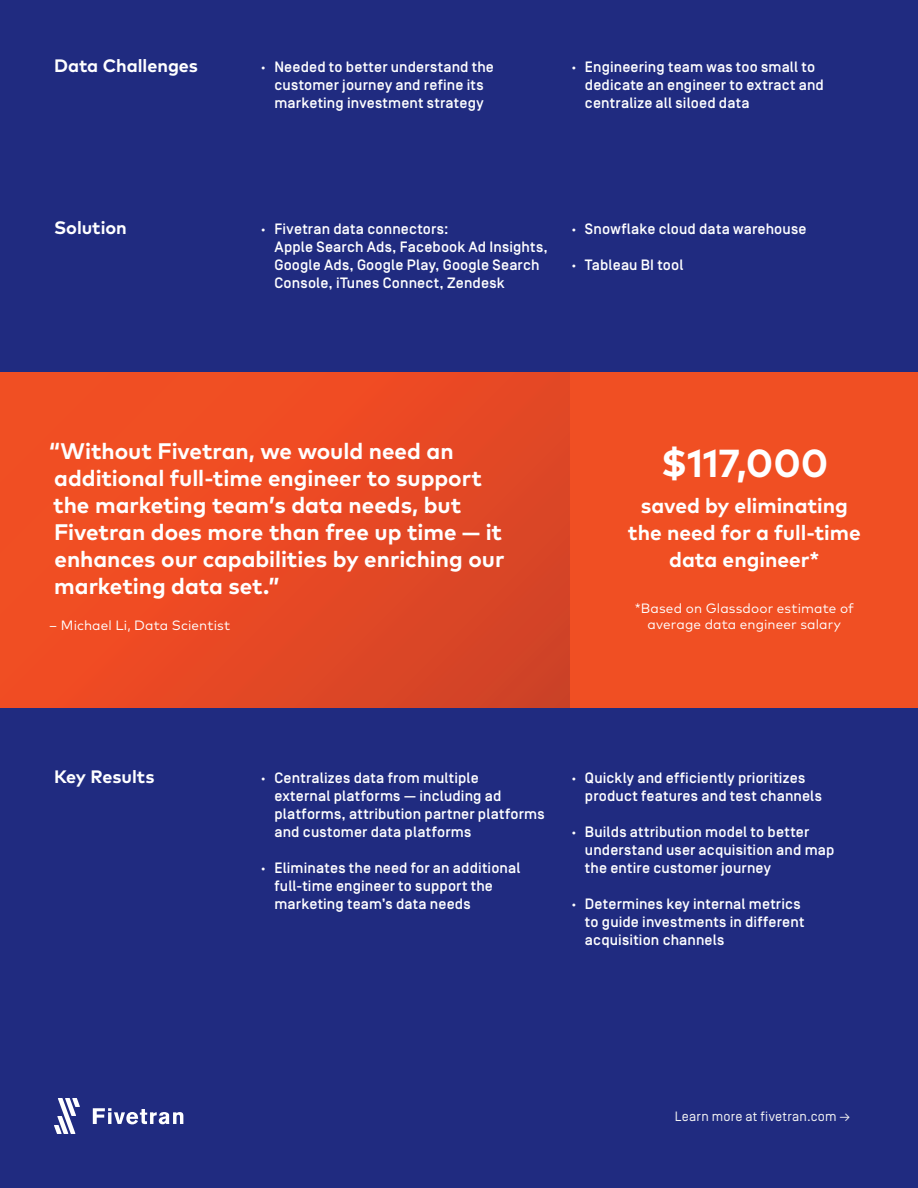
<style>
.page{position:relative;width:918px;height:1188px;background:#202b80}
.page>*{position:absolute;margin:0;border:0;box-sizing:border-box;transform-origin:0 0}
.t1{font:700 39px "FF Mark Pro";letter-spacing:-.005em;color:#fff}
.t2{font:700 22.5px/27px "FF Mark Pro";color:#fff}
.t3{font:700 21px/27px "FF Mark Pro";color:#fff;text-align:center}
.t4{font:700 18px "FF Mark Pro";color:#fff}
.t5{font:500 15px/18px "Simplon Norm";letter-spacing:.01em;color:#fff}
.t6{font:13.5px/16.2px "FF Mark Pro";letter-spacing:.01em;color:#fff;text-align:center}
.t7{font:13.5px "Simplon Norm";letter-spacing:.02em;color:#f4f4f4}
.s1{font-family:"FF Mark Pro";font-weight:700}
</style>
<div class="page">
<div style="left:0;top:372px;width:571px;height:336px;background:linear-gradient(to right,#f54f22,#da4526)"></div>
<div style="left:571px;top:372px;width:347px;height:336px;background:#f04f23"></div>
<svg style="left:93px;top:1108px;width:90px;height:16px"></svg>
<svg style="left:54px;top:1098px;width:26px;height:36px"></svg>
<p class="t4" style="left:54px;top:52px;width:146px">Data Challenges</p>
<p class="t4" style="left:54px;top:214px;width:74px">Solution</p>
<p class="t5" style="left:261px;top:58px;width:234px;text-align:center"><span class="s1">·</span> Needed to better understand the customer journey and refine its marketing investment strategy</p>
<p class="t5" style="left:585px;top:58px;width:240px;text-indent:-14px"><span class="s1">·</span> Engineering team was too small to dedicate an engineer to extract and centralize all siloed data</p>
<p class="t5" style="left:274px;top:220px;width:275px;text-indent:-14px"><span class="s1">·</span> Fivetran data connectors:<br>Apple Search Ads, Facebook Ad Insights, Google Ads, Google Play, Google Search Console, iTunes Connect, Zendesk</p>
<p class="t5" style="left:571px;top:220px;width:237px"><span class="s1">·</span> Snowflake cloud data warehouse</p>
<p class="t5" style="left:571px;top:256px;width:113px"><span class="s1">·</span> Tableau BI tool</p>
<h2 class="t2" style="left:49px;top:436px;width:457px">“Without Fivetran, we would need an additional full-time engineer to support the marketing team’s data needs, but Fivetran does more than free up time — it enhances our capabilities by enriching our marketing data set.”</h2>
<p class="t6" style="left:49px;top:616px;width:182px">– Michael Li, Data Scientist</p>
<h1 class="t1" style="left:660px;top:434px;width:170px">$117,000</h1>
<h3 class="t3" style="left:628px;top:490px;width:234px">saved by eliminating the need for a full-time data engineer*</h3>
<p class="t6" style="left:635px;top:599px;width:221px">*Based on Glassdoor estimate of average data engineer salary</p>
<p class="t4" style="left:54px;top:763px;width:102px">Key Results</p>
<p class="t5" style="left:274px;top:769px;width:272px;text-indent:-14px"><span class="s1">·</span> Centralizes data from multiple<br>external platforms — including ad platforms, attribution partner platforms and customer data platforms</p>
<p class="t5" style="left:274px;top:859px;width:247px;text-indent:-14px"><span class="s1">·</span> Eliminates the need for an additional full-time engineer to support the marketing team’s data needs</p>
<p class="t5" style="left:585px;top:769px;width:238px;text-indent:-14px"><span class="s1">·</span> Quickly and efficiently prioritizes product features and test channels</p>
<p class="t5" style="left:585px;top:823px;width:251px;text-indent:-14px"><span class="s1">·</span> Builds attribution model to better understand user acquisition and map the entire customer journey</p>
<p class="t5" style="left:585px;top:895px;width:221px;text-indent:-14px"><span class="s1">·</span> Determines key internal metrics to guide investments in different acquisition channels</p>
<p class="t7" style="left:675px;top:1109px;width:177px">Learn more at fivetran.com →</p>
</div>
